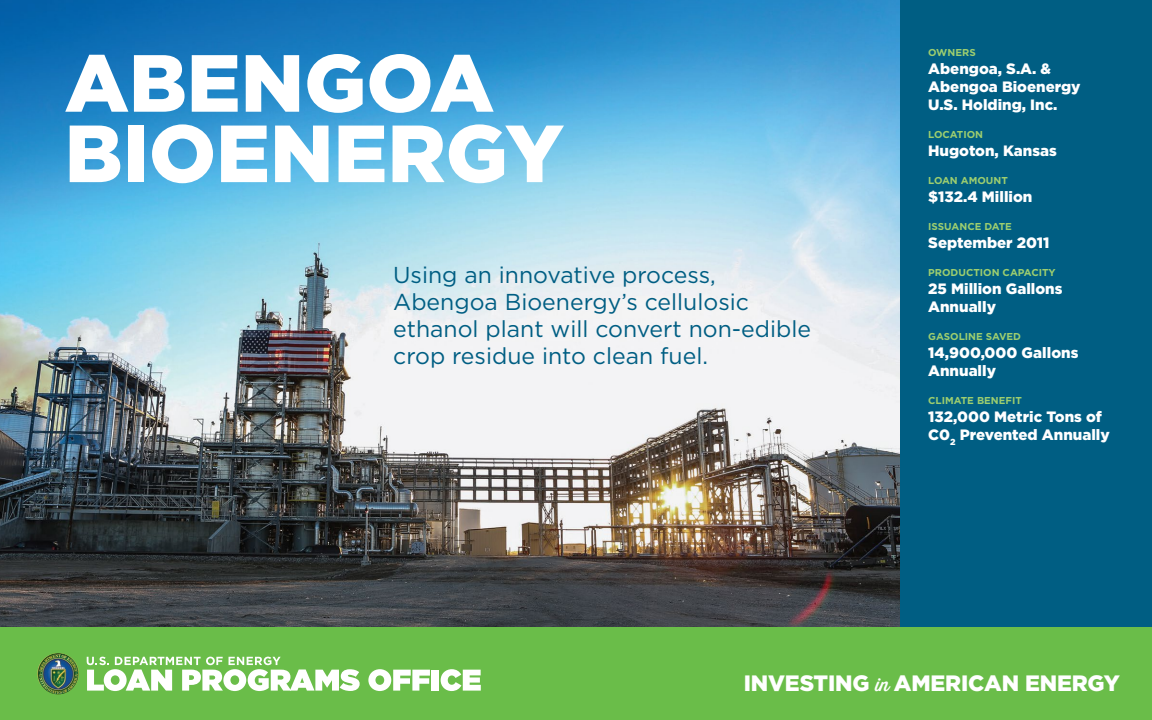
<style>
.page{position:relative;width:1152px;height:720px;background:#fff}
.page>*{position:absolute;margin:0;border:0;box-sizing:border-box;transform-origin:0 0}
.t1{font:900 80.8px/70.4px "Gotham";color:#fff}
.t2{font:23px/27px "Gotham";color:#005e83}
.t3{font:900 22.2px "Gotham";letter-spacing:-.005em;color:#fff}
.t4{font:900 15px/18px "Gotham";color:#fff}
.t5{font:700 10px "Gotham";color:#9dce6f}
.s1{font-family:"Thirsty Rough Reg";font-weight:400;font-size:17.9px}
</style>
<div class="page">
<img style="left:0;top:271px;width:900px;height:357px">
<svg style="left:0;top:0;width:900px;height:271px;background:#58acda"></svg>
<div style="left:900px;top:0;width:252px;height:720px;background:#005e83"></div>
<div style="left:0;top:628px;width:1152px;height:92px;background:#6abd49"></div>
<svg style="left:368px;top:669px;width:62px;height:22px"></svg>
<div style="left:432px;top:670px;width:7px;height:21px;background:#fff"></div>
<svg style="left:441px;top:669px;width:40px;height:22px"></svg>
<svg style="left:87px;top:657px;width:273px;height:34px"></svg>
<img style="left:37px;top:653px;width:42px;height:41px;border-radius:21px">
<h1 class="t1" style="left:65px;top:47px;width:501px">ABENGOA<br>BIOENERGY</h1>
<h2 class="t2" style="left:393px;top:261px;width:419px">Using an innovative process,<br>Abengoa Bioenergy’s cellulosic ethanol plant will convert non-edible crop residue into clean fuel.</h2>
<p class="t5" style="left:928px;top:45px;width:49px">OWNERS</p>
<p class="t4" style="left:928px;top:59px;width:154px">Abengoa, S.A. &amp;<br>Abengoa Bioenergy<br>U.S. Holding, Inc.</p>
<p class="t5" style="left:928px;top:127px;width:56px">LOCATION</p>
<p class="t4" style="left:928px;top:141px;width:130px">Hugoton, Kansas</p>
<p class="t5" style="left:928px;top:173px;width:81px">LOAN AMOUNT</p>
<p class="t4" style="left:928px;top:187px;width:106px">$132.4 Million</p>
<p class="t5" style="left:928px;top:219px;width:85px">ISSUANCE DATE</p>
<p class="t4" style="left:928px;top:233px;width:123px">September 2011</p>
<p class="t5" style="left:928px;top:265px;width:129px">PRODUCTION CAPACITY</p>
<p class="t4" style="left:928px;top:279px;width:136px">25 Million Gallons<br>Annually</p>
<p class="t5" style="left:928px;top:329px;width:94px">GASOLINE SAVED</p>
<p class="t4" style="left:928px;top:343px;width:152px">14,900,000 Gallons<br>Annually</p>
<p class="t5" style="left:928px;top:393px;width:95px">CLIMATE BENEFIT</p>
<p class="t4" style="left:928px;top:407px;width:183px">132,000 Metric Tons of<br>C0<sub>2</sub> Prevented Annually</p>
<h3 class="t3" style="left:744px;top:668px;width:378px">INVESTING <span class="s1">in</span> AMERICAN ENERGY</h3>
</div>
